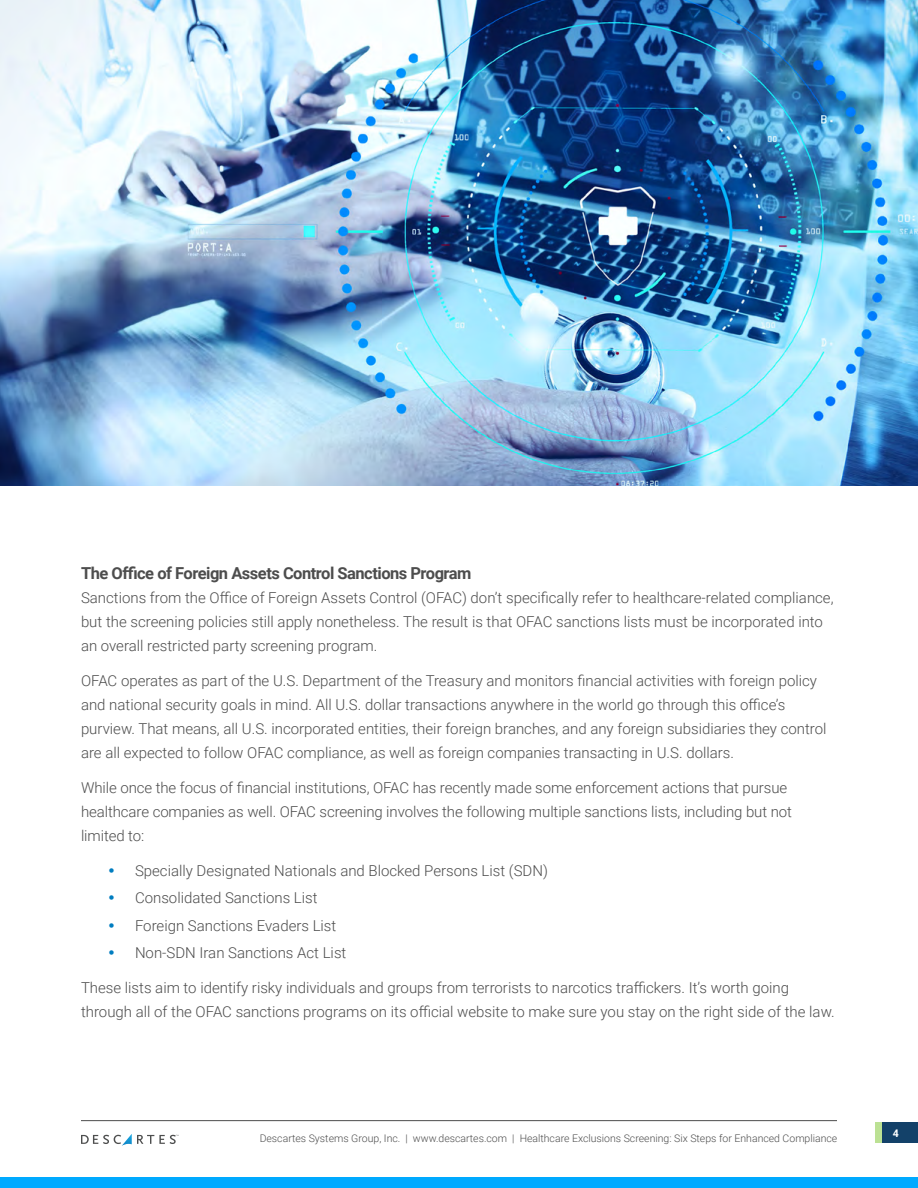
<style>
.page{position:relative;width:918px;height:1188px;background:#fff}
.page>*{position:absolute;margin:0;border:0;box-sizing:border-box;transform-origin:0 0}
.t1{font:700 16.5px "Roboto";letter-spacing:-.03em;color:#4d4d4d}
.t2{font:300 15px/24px "Roboto";color:#4d4d4d}
.t3{font:700 11.1px "Roboto";color:#fff}
.t4{font:300 10.5px "Roboto";color:#4d4d4d}
.s1{font-size:10.5px}
</style>
<div class="page">
<svg style="left:81px;top:1134px;width:98px;height:12px"></svg>
<hr style="left:81px;top:1120px;width:756px;height:1px;background:#4d4d4d">
<div style="left:882px;top:1122px;width:36px;height:21px;background:#134169"></div>
<div style="left:876px;top:1122px;width:6px;height:21px;background:#bce194"></div>
<div style="left:0;top:1177px;width:918px;height:11px;background:#0af"></div>
<img style="left:0;top:0;width:918px;height:486px">
<p class="t1" style="left:81px;top:562px;width:392px">The Office of Foreign Assets Control Sanctions Program</p>
<p class="t2" style="left:81px;top:585px;width:754px">Sanctions from the Office of Foreign Assets Control (OFAC) don’t specifically refer to healthcare-related compliance, but the screening policies still apply nonetheless. The result is that OFAC sanctions lists must be incorporated into an overall restricted party screening program.</p>
<p class="t2" style="left:81px;top:668px;width:747px">OFAC operates as part of the U.S. Department of the Treasury and monitors financial activities with foreign policy and national security goals in mind. All U.S. dollar transactions anywhere in the world go through this office’s purview. That means, all U.S. incorporated entities, their foreign branches, and any foreign subsidiaries they control are all expected to follow OFAC compliance, as well as foreign companies transacting in U.S. dollars.</p>
<p class="t2" style="left:81px;top:775px;width:713px">While once the focus of financial institutions, OFAC has recently made some enforcement actions that pursue healthcare companies as well. OFAC screening involves the following multiple sanctions lists, including but not limited to:</p>
<p class="t2" style="left:135px;top:856px;width:414px;line-height:27.5px">Specially Designated Nationals and Blocked Persons List (SDN)<br>Consolidated Sanctions List<br>Foreign Sanctions Evaders List<br>Non-SDN Iran Sanctions Act List</p>
<p class="t2" style="left:81px;top:975px;width:755px">These lists aim to identify risky individuals and groups from terrorists to narcotics traffickers. It’s worth going through all of the OFAC sanctions programs on its official website to make sure you stay on the right side of the law.</p>
<p class="t4" style="left:260px;top:1131px;width:579px">Descartes Systems Group, Inc. | www.descartes.com | Healthcare Exclusions Screening: Six Steps for Enhanced Compliance</p>
<p class="t3" style="left:892px;top:1126px;width:9px">4<span class="s1">4</span></p>
</div>
